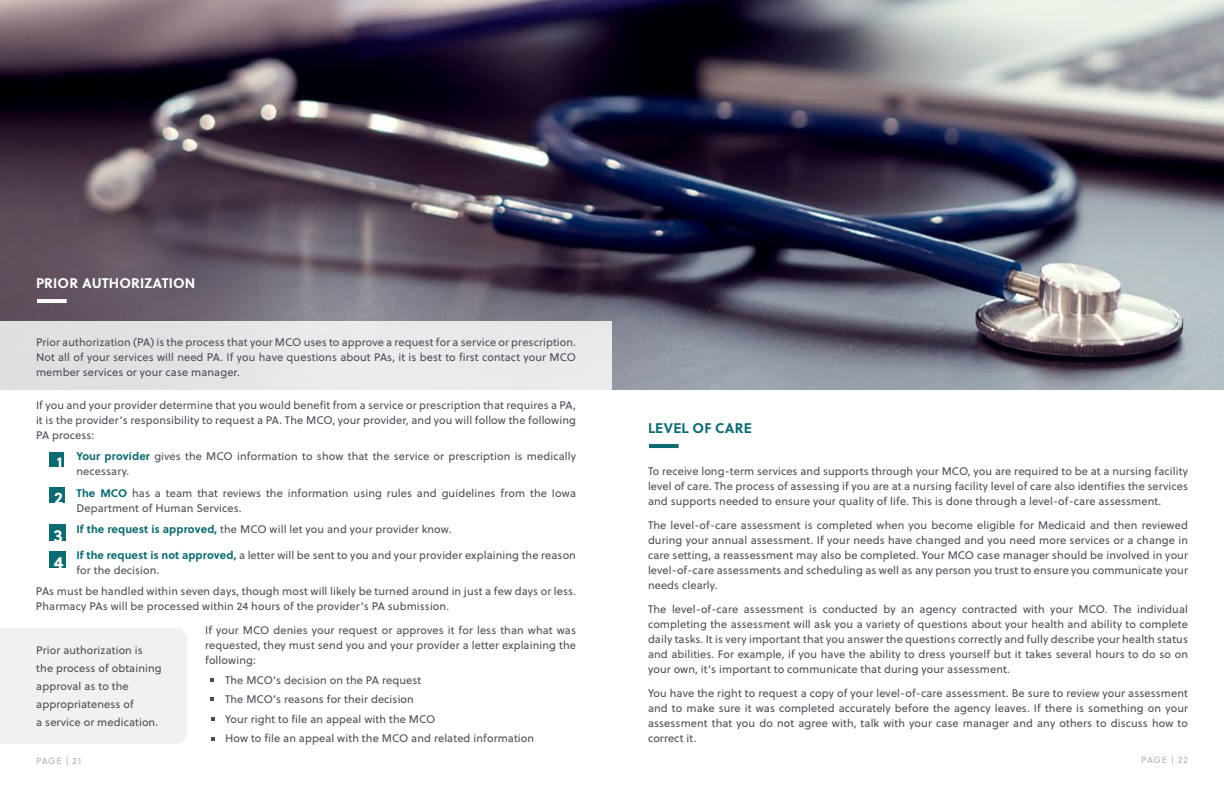
<style>
.page{position:relative;width:1224px;height:792px;background:#fff}
.page>*{position:absolute;margin:0;border:0;box-sizing:border-box;transform-origin:0 0}
.t1{font:700 17.7px "Soleil";color:#fff}
.t2{font:700 17.6px "Soleil";color:#fff}
.t3{font:700 16.9px "Soleil";color:#fff}
.t4{font:700 15.9px "Soleil";color:#fff}
.t5{font:700 14px "Soleil";letter-spacing:.01em;color:#fff}
.t6{font:700 14px "Soleil";letter-spacing:.01em;color:#0c6a71}
.t7{font:11px/15px "Soleil";letter-spacing:.01em;color:#484d56;text-align:justify}
.t8{font:9px "Soleil";letter-spacing:.09em;color:#acb2b7}
.s1{font-weight:700;color:#0c6a71}
</style>
<div class="page">
<img style="left:0;top:0;width:1224px;height:390px">
<div style="left:0;top:321px;width:612px;height:72px;background:#e8e8ea"></div>
<hr style="left:37px;top:299px;width:30px;height:4px;background:#fff">
<svg style="left:210px;top:678px;width:4px;height:4px"></svg>
<svg style="left:211px;top:697px;width:3px;height:4px"></svg>
<svg style="left:211px;top:717px;width:4px;height:4px"></svg>
<svg style="left:211px;top:737px;width:4px;height:3px"></svg>
<hr style="left:649px;top:444px;width:30px;height:4px;background:#0c6a71">
<div style="left:0;top:628px;width:187px;height:116px;background:#eff2ee"></div>
<div style="left:50px;top:452px;width:14px;height:15px;background:#0c6a71"></div>
<div style="left:49px;top:488px;width:16px;height:15px;background:#0c6a71"></div>
<div style="left:49px;top:525px;width:16px;height:16px;background:#0c6a71"></div>
<div style="left:49px;top:551px;width:17px;height:17px;background:#0c6a71"></div>
<p class="t5" style="left:36px;top:272px;width:161px">PRIOR AUTHORIZATION</p>
<p class="t7" style="left:36px;top:334px;width:542px">Prior authorization (PA) is the process that your MCO uses to approve a request for a service or prescription.<br>Not all of your services will need PA. If you have questions about PAs, it is best to first contact your MCO member services or your case manager.</p>
<p class="t7" style="left:36px;top:397px;width:542px">If you and your provider determine that you would benefit from a service or prescription that requires a PA, it is the provider’s responsibility to request a PA. The MCO, your provider, and you will follow the following PA process:</p>
<p class="t7" style="left:77px;top:449px;width:501px"><span class="s1">Your provider</span> gives the MCO information to show that the service or prescription is medically necessary.</p>
<p class="t7" style="left:77px;top:485px;width:501px"><span class="s1">The MCO</span> has a team that reviews the information using rules and guidelines from the Iowa<br>Department of Human Services.</p>
<p class="t7" style="left:77px;top:522px;width:377px"><span class="s1">If the request is approved,</span> the MCO will let you and your provider know.</p>
<p class="t7" style="left:77px;top:547px;width:501px"><span class="s1">If the request is not approved,</span> a letter will be sent to you and your provider explaining the reason for the decision.</p>
<p class="t7" style="left:36px;top:584px;width:542px">PAs must be handled within seven days, though most will likely be turned around in just a few days or less.<br>Pharmacy PAs will be processed within 24 hours of the provider’s PA submission.</p>
<p class="t7" style="left:205px;top:623px;width:372px">If your MCO denies your request or approves it for less than what was requested, they must send you and your provider a letter explaining the following:</p>
<p class="t7" style="left:225px;top:670px;width:311px;line-height:19.5px;text-align:left">The MCO’s decision on the PA request<br>The MCO’s reasons for their decision<br>Your right to file an appeal with the MCO<br>How to file an appeal with the MCO and related information</p>
<h3 class="t4" style="left:57px;top:450px;width:7px">1</h3>
<h3 class="t3" style="left:54px;top:485px;width:10px">2</h3>
<h2 class="t2" style="left:54px;top:522px;width:11px">3</h2>
<h1 class="t1" style="left:54px;top:549px;width:11px">4</h1>
<p class="t7" style="left:36px;top:641px;width:127px;line-height:18px;text-align:left">Prior authorization is the process of obtaining approval as to the appropriateness of<br>a service or medication.</p>
<p class="t8" style="left:36px;top:754px;width:47px">PAGE | 21</p>
<p class="t6" style="left:648px;top:417px;width:105px">LEVEL OF CARE</p>
<p class="t7" style="left:648px;top:463px;width:542px">To receive long-term services and supports through your MCO, you are required to be at a nursing facility level of care. The process of assessing if you are at a nursing facility level of care also identifies the services and supports needed to ensure your quality of life. This is done through a level-of-care assessment.</p>
<p class="t7" style="left:648px;top:517px;width:542px">The level-of-care assessment is completed when you become eligible for Medicaid and then reviewed during your annual assessment. If your needs have changed and you need more services or a change in care setting, a reassessment may also be completed. Your MCO case manager should be involved in your level-of-care assessments and scheduling as well as any person you trust to ensure you communicate your needs clearly.</p>
<p class="t7" style="left:648px;top:601px;width:542px">The level-of-care assessment is conducted by an agency contracted with your MCO. The individual completing the assessment will ask you a variety of questions about your health and ability to complete daily tasks. It is very important that you answer the questions correctly and fully describe your health status and abilities. For example, if you have the ability to dress yourself but it takes several hours to do so on your own, it’s important to communicate that during your assessment.</p>
<p class="t7" style="left:648px;top:685px;width:542px">You have the right to request a copy of your level-of-care assessment. Be sure to review your assessment and to make sure it was completed accurately before the agency leaves. If there is something on your assessment that you do not agree with, talk with your case manager and any others to discuss how to correct it.</p>
<p class="t8" style="left:1141px;top:753px;width:48px">PAGE | 22</p>
</div>
